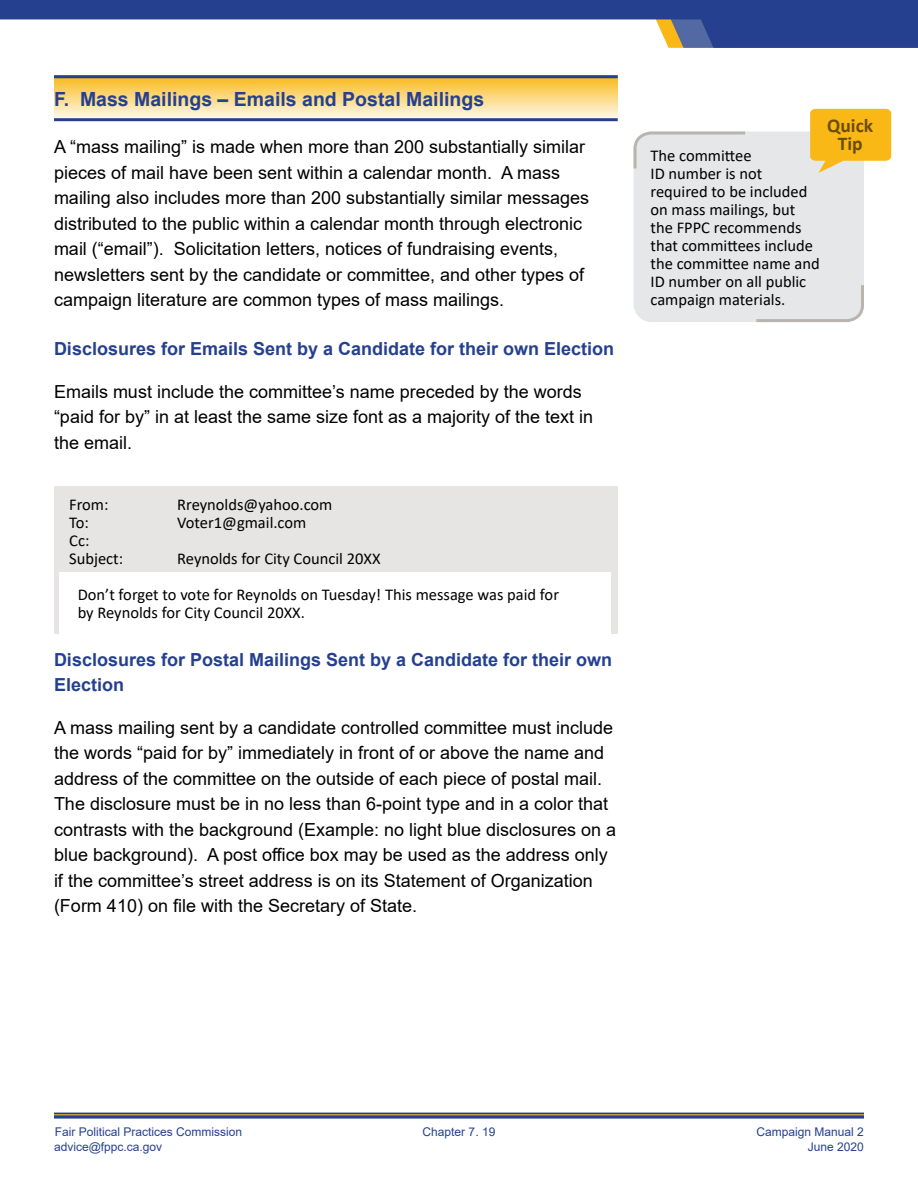
<style>
.page{position:relative;width:918px;height:1188px;background:#fff}
.page>*{position:absolute;margin:0;border:0;box-sizing:border-box;transform-origin:0 0}
.H1_No_Lines{font:700 19.5px "Arial";color:#25408f}
.Quick_Tip_Icon{font:700 19.5px "Calibri";color:#6a4d00}
.Main_Paragraph{font:18px/25.5px "Arial";color:#000}
.t1{font:700 18px/25.5px "Arial";color:#25408f}
.Example___Quick_Tip{font:16.5px/18px "Calibri";color:#000}
.t2{font:12px/15px "Arial";color:#25408f}
</style>
<div class="page">
<svg style="left:54px;top:78px;width:564px;height:40px;background:#fad886"></svg>
<hr style="left:54px;top:75px;width:564px;height:3px;background:#25408f">
<hr style="left:54px;top:118px;width:564px;height:3px;background:#25408f">
<svg style="left:54px;top:1113px;width:810px;height:6px;background:#47598f"></svg>
<hr style="left:54px;top:1114px;width:810px;height:1px;background:#fab816">
<svg style="left:0;top:0;width:918px;height:48px;fill:#25408f"></svg>
<div style="left:634px;top:132px;width:230px;height:190px;background:#e6e7e8;border-radius:18px"></div>
<svg style="left:633px;top:131px;width:115px;height:40px"></svg>
<svg style="left:756px;top:285px;width:108px;height:37px"></svg>
<svg style="left:810px;top:109px;width:81px;height:64px"></svg>
<div style="left:54px;top:486px;width:564px;height:148px;background:#e7e5e3"></div>
<div style="left:59px;top:573px;width:552px;height:61px;background:#fff"></div>
<p class="H1_No_Lines" style="left:54px;top:86px;width:432px">F. Mass Mailings – Emails and Postal Mailings</p>
<p class="Main_Paragraph" style="left:54px;top:134px;width:537px">A “mass mailing” is made when more than 200 substantially similar pieces of mail have been sent within a calendar month. A mass mailing also includes more than 200 substantially similar messages distributed to the public within a calendar month through electronic mail (“email”). Solicitation letters, notices of fundraising events, newsletters sent by the candidate or committee, and other types of campaign literature are common types of mass mailings.</p>
<h2 class="t1" style="left:54px;top:336px;width:562px">Disclosures for Emails Sent by a Candidate for their own Election</h2>
<p class="Main_Paragraph" style="left:54px;top:378px;width:541px">Emails must include the committee’s name preceded by the words “paid for by” in at least the same size font as a majority of the text in the email.</p>
<p class="Example___Quick_Tip" style="left:69px;top:495px;width:41px">From:</p>
<p class="Example___Quick_Tip" style="left:177px;top:495px;width:157px">Rreynolds@yahoo.com</p>
<p class="Example___Quick_Tip" style="left:69px;top:513px;width:21px">To:</p>
<p class="Example___Quick_Tip" style="left:177px;top:513px;width:131px">Voter1@gmail.com</p>
<p class="Example___Quick_Tip" style="left:69px;top:531px;width:55px">Cc:<br>Subject:</p>
<p class="Example___Quick_Tip" style="left:177px;top:549px;width:205px">Reynolds for City Council 20XX</p>
<p class="Example___Quick_Tip" style="left:78px;top:586px;width:483px">Don’t forget to vote for Reynolds on Tuesday! This message was paid for by Reynolds for City Council 20XX.</p>
<h2 class="t1" style="left:54px;top:647px;width:560px">Disclosures for Postal Mailings Sent by a Candidate for their own<br>Election</h2>
<p class="Main_Paragraph" style="left:54px;top:715px;width:564px">A mass mailing sent by a candidate controlled committee must include the words “paid for by” immediately in front of or above the name and address of the committee on the outside of each piece of postal mail.<br>The disclosure must be in no less than 6-point type and in a color that contrasts with the background (Example: no light blue disclosures on a blue background). A post office box may be used as the address only if the committee’s street address is on its Statement of Organization (Form 410) on file with the Secretary of State.</p>
<p class="Example___Quick_Tip" style="left:651px;top:146px;width:171px">The committee<br>ID number is not required to be included on mass mailings, but the FPPC recommends that committees include the committee name and<br>ID number on all public campaign materials.</p>
<p class="Quick_Tip_Icon" style="left:827px;top:112px;width:48px">Quick</p>
<p class="Quick_Tip_Icon" style="left:838px;top:130px;width:26px">Tip</p>
<p class="t2" style="left:54px;top:1124px;width:190px">Fair Political Practices Commission advice@fppc.ca.gov</p>
<p class="t2" style="left:423px;top:1124px;width:74px">Chapter 7. 19</p>
<p class="t2" style="left:757px;top:1124px;width:109px;text-align:right">Campaign Manual 2<br>June 2020</p>
</div>
